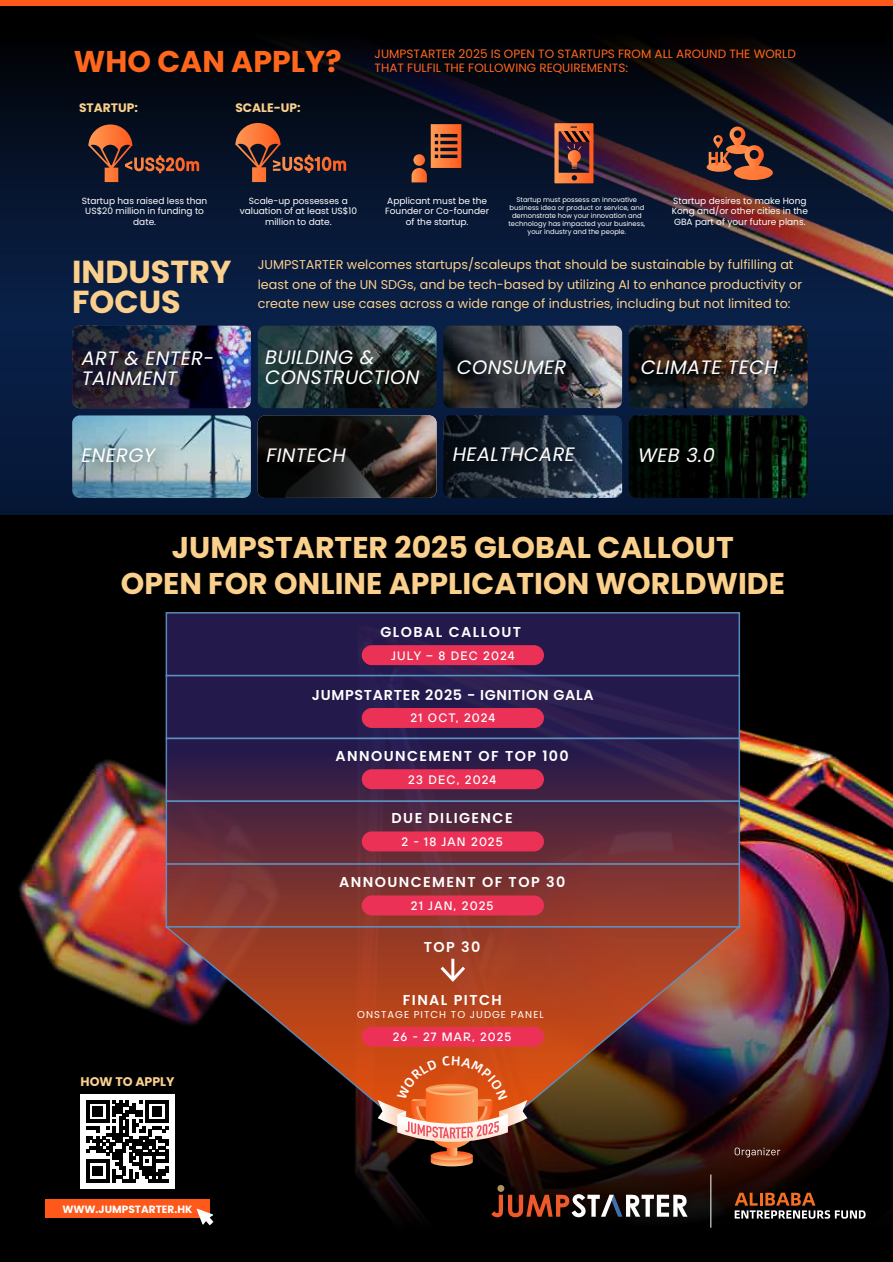
<style>
.page{position:relative;width:893px;height:1262px;background:#fff}
.page>*{position:absolute;margin:0;border:0;box-sizing:border-box;transform-origin:0 0}
.t1{font:700 31.8px/30px "Poppins";color:#fad08c}
.t2{font:700 30px/36px "Poppins";color:#fad08c;text-align:center}
.t3{font:700 30px "Poppins";color:#ff671d}
.t4{font:italic 19.35px/19.5px "Poppins";letter-spacing:.02em;color:#fff}
.t5{font:600 14.25px "Poppins";letter-spacing:.1em;color:#fff}
.t6{font:600 14.25px "Poppins";letter-spacing:.05em;color:#fff}
.t7{font:12.75px/19.5px "Poppins";color:#fad08c}
.t8{font:700 12.6px "Poppins";color:#fad08c}
.t9{font:700 12.3px "Poppins";color:#fad08c}
.t10{font:500 12.15px "TT Hoves Pro";letter-spacing:.1em;color:#fff}
.t11{font:12px/14.4px "Poppins";color:#ff671d}
.t12{font:500 12px "TT Hoves Pro";letter-spacing:.1em;color:#fff}
.t13{font:700 10.5px "Poppins";color:#fff}
.t14{font:10.05px "Poppins";letter-spacing:.1em;color:#fff}
.t15{font:9px/10.8px "Poppins";color:#fff;text-align:center}
.t16{font:6.75px/8.1px "Poppins";color:#fff;text-align:center}
</style>
<div class="page">
<img style="left:0;top:370px;width:892px;height:447px">
<img style="left:0;top:817px;width:892px;height:445px">
<svg style="left:0;top:6px;width:892px;height:364px;background:#0e1428"></svg>
<div style="left:45px;top:1199px;width:165px;height:18px;background:#fe581b"></div>
<svg style="left:197px;top:1208px;width:16px;height:17px"></svg>
<div style="left:80px;top:1094px;width:95px;height:94px;background:#fff"></div>
<svg style="left:86px;top:1100px;width:82px;height:82px"></svg>
<div style="left:166px;top:613px;width:573px;height:62px;background:#24194b"></div>
<div style="left:166px;top:612px;width:574px;height:64px;border:2px solid #5c91c3"></div>
<div style="left:362px;top:645px;width:182px;height:20px;background:#ec3157;border-radius:10px"></div>
<div style="left:166px;top:675px;width:573px;height:63px;background:#24194b"></div>
<div style="left:166px;top:675px;width:574px;height:64px;border:2px solid #5c91c3"></div>
<div style="left:362px;top:708px;width:182px;height:20px;background:#ec3157;border-radius:10px"></div>
<div style="left:166px;top:738px;width:573px;height:63px;background:linear-gradient(to bottom,#21194f,#442342)"></div>
<div style="left:166px;top:737px;width:574px;height:65px;border:2px solid #5c91c3"></div>
<div style="left:362px;top:769px;width:182px;height:20px;background:#ec3157;border-radius:10px"></div>
<div style="left:166px;top:801px;width:573px;height:63px;background:linear-gradient(to bottom,#432341,#733137)"></div>
<div style="left:166px;top:800px;width:574px;height:64px;border:2px solid #5c91c3"></div>
<div style="left:362px;top:831px;width:182px;height:20px;background:#ec3157;border-radius:10px"></div>
<div style="left:166px;top:864px;width:573px;height:63px;background:linear-gradient(to bottom,#723135,#983c29)"></div>
<div style="left:166px;top:863px;width:574px;height:64px;border:2px solid #5c91c3"></div>
<div style="left:362px;top:895px;width:182px;height:20px;background:#ec3157;border-radius:10px"></div>
<img style="left:164px;top:926px;width:577px;height:210px">
<div style="left:362px;top:1026px;width:182px;height:20px;background:#ec3157;border-radius:10px"></div>
<hr style="left:451px;top:958px;width:3px;height:20px;background:#fff">
<svg style="left:440px;top:966px;width:25px;height:16px"></svg>
<svg style="left:88px;top:124px;width:111px;height:58px;background:#442a29"></svg>
<svg style="left:554px;top:123px;width:39px;height:60px;background:#9c4e36"></svg>
<svg style="left:706px;top:126px;width:66px;height:54px;background:#6c3e2d"></svg>
<svg style="left:411px;top:124px;width:50px;height:58px;background:#78422e"></svg>
<svg style="left:235px;top:123px;width:111px;height:59px;background:#452b29"></svg>
<svg style="left:734px;top:1147px;width:46px;height:10px"></svg>
<div style="left:497px;top:1185px;width:7px;height:6px;background:#ad935c;border-radius:50%"></div>
<svg style="left:491px;top:1194px;width:196px;height:23px"></svg>
<hr style="left:710px;top:1174px;width:1px;height:53px;background:#fff">
<svg style="left:734px;top:1192px;width:131px;height:26px;background:#4c372a"></svg>
<div style="left:0;top:0;width:892px;height:6px;background:#fe581b"></div>
<img style="left:443px;top:326px;width:179px;height:82px">
<img style="left:450px;top:337px;width:147px;height:75px">
<svg style="left:628px;top:326px;width:179px;height:11px;background:#3d332e"></svg>
<img style="left:624px;top:337px;width:185px;height:75px">
<svg style="left:72px;top:326px;width:179px;height:82px"></svg>
<img style="left:66px;top:329px;width:179px;height:93px">
<img style="left:72px;top:415px;width:179px;height:83px">
<img style="left:66px;top:425px;width:122px;height:74px">
<svg style="left:443px;top:415px;width:179px;height:9px;background:#142234"></svg>
<img style="left:437px;top:424px;width:199px;height:109px">
<svg style="left:628px;top:415px;width:179px;height:83px;background:#05140a"></svg>
<img style="left:623px;top:425px;width:123px;height:74px">
<svg style="left:258px;top:421px;width:178px;height:77px;background:#272220"></svg>
<img style="left:258px;top:326px;width:178px;height:2px">
<img style="left:249px;top:328px;width:201px;height:93px">
<svg style="left:377px;top:1056px;width:150px;height:110px;background:#b55f38"></svg>
<h2 class="t3" style="left:74px;top:44px;width:269px">WHO CAN APPLY?</h2>
<h3 class="t11" style="left:374px;top:47px;width:422px">JUMPSTARTER 2025 IS OPEN TO STARTUPS FROM ALL AROUND THE WORLD<br>THAT FULFIL THE FOLLOWING REQUIREMENTS:</h3>
<h3 class="t9" style="left:79px;top:100px;width:60px">STARTUP:</h3>
<h3 class="t9" style="left:235px;top:100px;width:67px">SCALE-UP:</h3>
<p class="t15" style="left:82px;top:195px;width:127px">Startup has raised less than<br>US$20 million in funding to date.</p>
<p class="t16" style="left:508px;top:196px;width:138px">Startup must possess an innovative business idea or product or service, and demonstrate how your innovation and technology has impacted your business, your industry and the people.</p>
<p class="t15" style="left:671px;top:195px;width:138px;text-align:left">Startup desires to make Hong<br>Kong and/or other cities in the<br>GBA part of your future plans.</p>
<p class="t15" style="left:385px;top:195px;width:105px">Applicant must be the<br>Founder or Co-founder of the startup.</p>
<p class="t15" style="left:240px;top:195px;width:119px">Scale-up possesses a valuation of at least US$10 million to date.</p>
<h1 class="t1" style="left:72px;top:256px;width:161px">INDUSTRY<br>FOCUS</h1>
<p class="t7" style="left:258px;top:255px;width:546px">JUMPSTARTER welcomes startups/scaleups that should be sustainable by fulfilling at least one of the UN SDGs, and be tech-based by utilizing AI to enhance productivity or create new use cases across a wide range of industries, including but not limited to:</p>
<h3 class="t4" style="left:82px;top:349px;width:134px">ART &amp; ENTER-<br>TAINMENT</h3>
<h3 class="t4" style="left:265px;top:348px;width:155px">BUILDING &amp;<br>CONSTRUCTION</h3>
<h3 class="t4" style="left:457px;top:357px;width:111px">CONSUMER</h3>
<h3 class="t4" style="left:640px;top:357px;width:139px">CLIMATE TECH</h3>
<h3 class="t4" style="left:81px;top:446px;width:75px">ENERGY</h3>
<h3 class="t4" style="left:266px;top:446px;width:81px">FINTECH</h3>
<h3 class="t4" style="left:453px;top:444px;width:123px">HEALTHCARE</h3>
<h3 class="t4" style="left:638px;top:446px;width:78px">WEB 3.0</h3>
<h2 class="t2" style="left:121px;top:530px;width:665px">JUMPSTARTER 2025 GLOBAL CALLOUT<br>OPEN FOR ONLINE APPLICATION WORLDWIDE</h2>
<h3 class="t5" style="left:380px;top:623px;width:142px">GLOBAL CALLOUT</h3>
<h3 class="t10" style="left:391px;top:647px;width:125px">JULY – 8 DEC 2024</h3>
<h3 class="t6" style="left:312px;top:686px;width:283px">JUMPSTARTER 2025 - IGNITION GALA</h3>
<h3 class="t10" style="left:410px;top:710px;width:86px">21 OCT, 2024</h3>
<h3 class="t5" style="left:335px;top:747px;width:235px">ANNOUNCEMENT OF TOP 100</h3>
<h3 class="t10" style="left:408px;top:771px;width:89px">23 DEC, 2024</h3>
<h3 class="t5" style="left:391px;top:809px;width:122px">DUE DILIGENCE</h3>
<h3 class="t10" style="left:401px;top:833px;width:103px">2 - 18 JAN 2025</h3>
<h3 class="t5" style="left:339px;top:873px;width:228px">ANNOUNCEMENT OF TOP 30</h3>
<h3 class="t10" style="left:411px;top:897px;width:84px">21 JAN, 2025</h3>
<h3 class="t5" style="left:424px;top:939px;width:58px">TOP 30</h3>
<h3 class="t5" style="left:403px;top:992px;width:100px">FINAL PITCH</h3>
<p class="t14" style="left:357px;top:1008px;width:188px">ONSTAGE PITCH TO JUDGE PANEL</p>
<h3 class="t8" style="left:80px;top:1073px;width:96px">HOW TO APPLY</h3>
<p class="t13" style="left:62px;top:1203px;width:131px">WWW.JUMPSTARTER.HK</p>
<h3 class="t12" style="left:393px;top:1029px;width:120px">26 - 27 MAR, 2025</h3>
</div>
